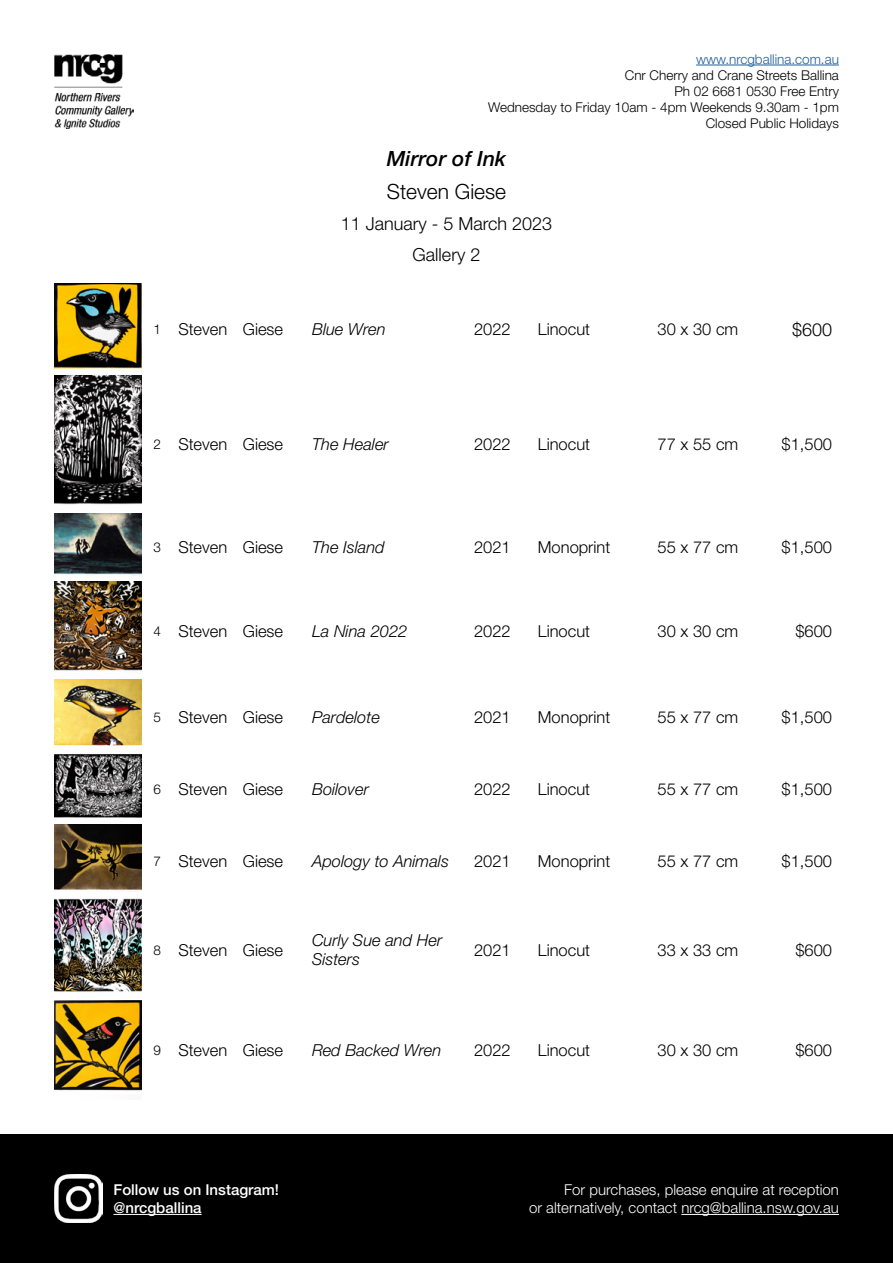
<style>
.page{position:relative;width:893px;height:1263px;background:#fff}
.page>*{position:absolute;margin:0;border:0;box-sizing:border-box;transform-origin:0 0}
.t1{font:italic 500 21px "Helvetica Neue LT Std";color:#000}
.t2{font:300 21px "Helvetica Neue LT Std";color:#000}
.t3{font:300 18px/31px "Helvetica Neue LT Std";color:#000;text-align:center}
.t4{font:300 16.5px "Helvetica Neue LT Std";color:#000}
.t5{font:italic 300 16.5px/19.8px "Helvetica Neue LT Std";color:#000}
.t6{font:300 15px/18px "Helvetica Neue LT Std";color:#fff;text-align:right}
.t7{font:500 15px/18px "Helvetica Neue LT Std";color:#fff}
.t8{font:300 13.5px/16.2px "Helvetica Neue LT Std";color:#000;text-align:right}
.t9{font:300 13.5px "Helvetica Neue LT Std";color:#215e9e}
.s1{font-size:13.5px}
</style>
<div class="page">
<hr style="left:696px;top:65px;width:143px;height:1px;background:#215e9e">
<div style="left:0;top:1134px;width:893px;height:129px;background:#000"></div>
<img style="left:54px;top:1174px;width:48px;height:48px">
<hr style="left:113px;top:1214px;width:89px;height:1px;background:#fff">
<img style="left:54px;top:283px;width:88px;height:222px">
<img style="left:54px;top:513px;width:88px;height:63px">
<img style="left:54px;top:582px;width:88px;height:89px">
<img style="left:54px;top:680px;width:88px;height:138px">
<img style="left:54px;top:824px;width:88px;height:66px">
<img style="left:54px;top:899px;width:88px;height:94px">
<img style="left:54px;top:1001px;width:88px;height:90px">
<img style="left:54px;top:54px;width:79px;height:74px">
<hr style="left:681px;top:1214px;width:158px;height:1px;background:#fff">
<p class="t9" style="left:696px;top:51px;width:144px">www.nrcgballina.com.au</p>
<p class="t8" style="left:488px;top:67px;width:352px">Cnr Cherry and Crane Streets Ballina<br>Ph 02 6681 0530 Free Entry<br>Wednesday to Friday 10am - 4pm Weekends 9.30am - 1pm Closed Public Holidays</p>
<p class="t1" style="left:387px;top:146px;width:121px">Mirror of Ink</p>
<p class="t2" style="left:387px;top:178px;width:121px">Steven Giese</p>
<p class="t3" style="left:341px;top:207px;width:213px">11 January - 5 March 2023<br>Gallery 2</p>
<p class="t4" style="left:153px;top:319px;width:131px"><span class="s1">1</span> Steven Giese</p>
<p class="t5" style="left:312px;top:319px;width:75px">Blue Wren</p>
<p class="t4" style="left:474px;top:319px;width:38px">2022</p>
<p class="t4" style="left:538px;top:319px;width:54px">Linocut</p>
<p class="t4" style="left:658px;top:319px;width:82px">30 x 30 cm</p>
<p class="t3" style="left:792px;top:313px;width:42px">$600</p>
<p class="t4" style="left:153px;top:434px;width:131px"><span class="s1">2</span> Steven Giese</p>
<p class="t5" style="left:312px;top:434px;width:78px">The Healer</p>
<p class="t4" style="left:474px;top:434px;width:38px">2022</p>
<p class="t4" style="left:538px;top:434px;width:54px">Linocut</p>
<p class="t4" style="left:658px;top:434px;width:82px">77 x 55 cm</p>
<p class="t4" style="left:782px;top:434px;width:52px">$1,500</p>
<p class="t4" style="left:153px;top:537px;width:131px"><span class="s1">3</span> Steven Giese</p>
<p class="t5" style="left:312px;top:537px;width:74px">The Island</p>
<p class="t4" style="left:474px;top:537px;width:38px">2021</p>
<p class="t4" style="left:538px;top:537px;width:74px">Monoprint</p>
<p class="t4" style="left:658px;top:537px;width:82px">55 x 77 cm</p>
<p class="t4" style="left:782px;top:537px;width:52px">$1,500</p>
<p class="t4" style="left:153px;top:621px;width:131px"><span class="s1">4</span> Steven Giese</p>
<p class="t5" style="left:312px;top:621px;width:97px">La Nina 2022</p>
<p class="t4" style="left:474px;top:621px;width:38px">2022</p>
<p class="t4" style="left:538px;top:621px;width:54px">Linocut</p>
<p class="t4" style="left:658px;top:621px;width:82px">30 x 30 cm</p>
<p class="t4" style="left:795px;top:621px;width:38px">$600</p>
<p class="t4" style="left:153px;top:707px;width:131px"><span class="s1">5</span> Steven Giese</p>
<p class="t5" style="left:312px;top:707px;width:69px">Pardelote</p>
<p class="t4" style="left:474px;top:707px;width:38px">2021</p>
<p class="t4" style="left:538px;top:707px;width:74px">Monoprint</p>
<p class="t4" style="left:658px;top:707px;width:82px">55 x 77 cm</p>
<p class="t4" style="left:782px;top:707px;width:52px">$1,500</p>
<p class="t4" style="left:153px;top:779px;width:131px"><span class="s1">6</span> Steven Giese</p>
<p class="t5" style="left:312px;top:779px;width:58px">Boilover</p>
<p class="t4" style="left:474px;top:779px;width:38px">2022</p>
<p class="t4" style="left:538px;top:779px;width:54px">Linocut</p>
<p class="t4" style="left:658px;top:779px;width:82px">55 x 77 cm</p>
<p class="t4" style="left:782px;top:779px;width:52px">$1,500</p>
<p class="t4" style="left:153px;top:851px;width:131px"><span class="s1">7</span> Steven Giese</p>
<p class="t5" style="left:312px;top:851px;width:138px">Apology to Animals</p>
<p class="t4" style="left:474px;top:851px;width:38px">2021</p>
<p class="t4" style="left:538px;top:851px;width:74px">Monoprint</p>
<p class="t4" style="left:658px;top:851px;width:82px">55 x 77 cm</p>
<p class="t4" style="left:782px;top:851px;width:52px">$1,500</p>
<p class="t4" style="left:153px;top:939px;width:131px"><span class="s1">8</span> Steven Giese</p>
<p class="t5" style="left:312px;top:930px;width:132px">Curly Sue and Her<br>Sisters</p>
<p class="t4" style="left:474px;top:939px;width:38px">2021</p>
<p class="t4" style="left:538px;top:939px;width:54px">Linocut</p>
<p class="t4" style="left:658px;top:939px;width:82px">33 x 33 cm</p>
<p class="t4" style="left:795px;top:939px;width:38px">$600</p>
<p class="t4" style="left:153px;top:1040px;width:131px"><span class="s1">9</span> Steven Giese</p>
<p class="t5" style="left:312px;top:1040px;width:131px">Red Backed Wren</p>
<p class="t4" style="left:474px;top:1040px;width:38px">2022</p>
<p class="t4" style="left:538px;top:1040px;width:54px">Linocut</p>
<p class="t4" style="left:658px;top:1040px;width:82px">30 x 30 cm</p>
<p class="t4" style="left:795px;top:1040px;width:38px">$600</p>
<p class="t7" style="left:113px;top:1180px;width:167px">Follow us on Instagram! @nrcgballina</p>
<p class="t6" style="left:529px;top:1180px;width:311px">For purchases, please enquire at reception<br>or alternatively, contact nrcg@ballina.nsw.gov.au</p>
</div>
